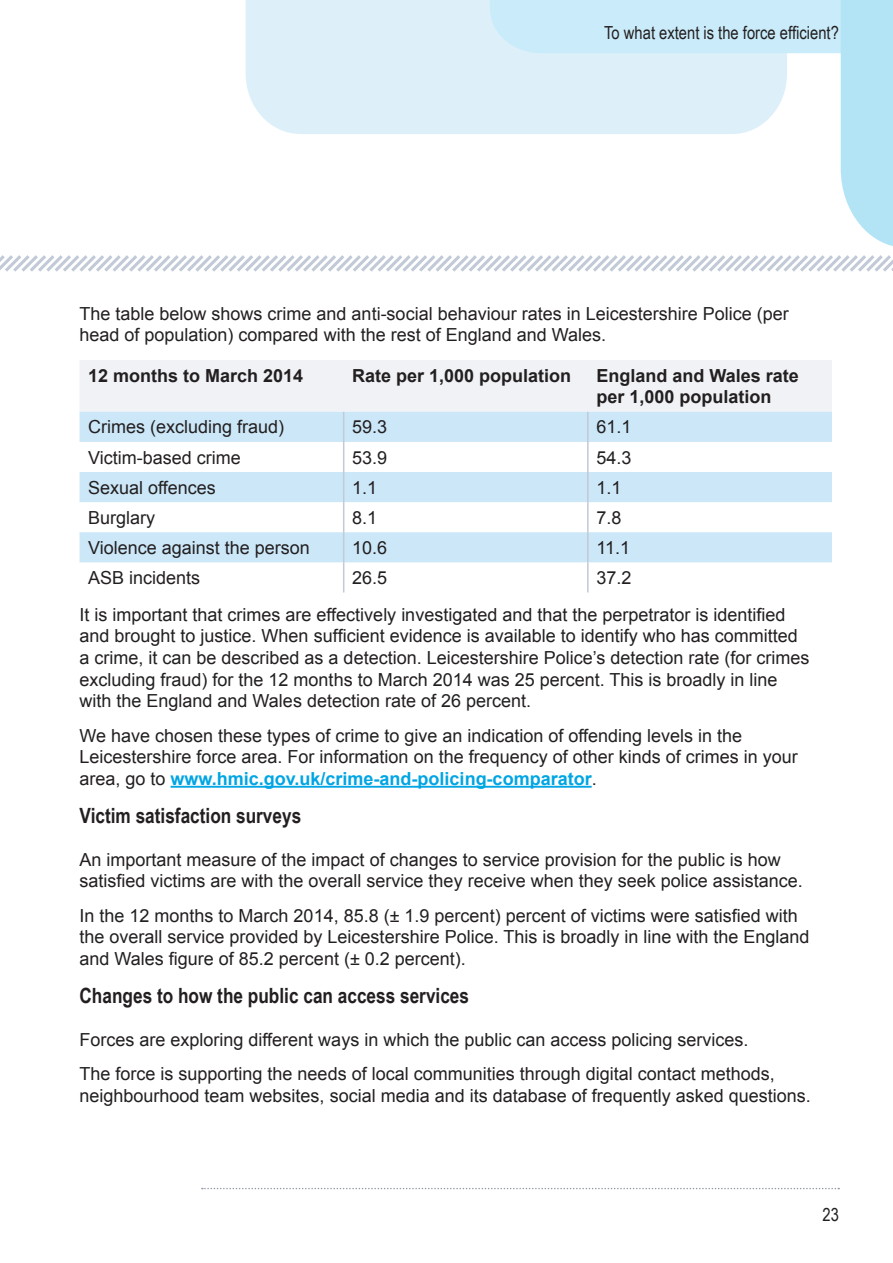
<style>
.page{position:relative;width:893px;height:1263px;background:#fff}
.page>*{position:absolute;margin:0;border:0;box-sizing:border-box;transform-origin:0 0}
.Heading_3{font:700 21px "Arial Narrow";color:#231f20}
.Paragraph{font:18px/21.6px "Arial";color:#231f20}
.Paragraph_Bold{font:700 18px/21.6px "Arial";color:#231f20}
.t1{font:18px "Arial Narrow";color:#231f20}
.s1{font-weight:700;color:#00a5e3}
</style>
<div class="page">
<svg style="left:0;top:0;width:893px;height:272px"></svg>
<svg style="left:202px;top:1188px;width:637px;height:1px"></svg>
<hr style="left:171px;top:786px;width:421px;height:2px;background:#00a5e3">
<div style="left:80px;top:360px;width:752px;height:52px;background:#f0f2f6"></div>
<svg style="left:80px;top:412px;width:752px;height:150px;fill:#cbe7f8"></svg>
<hr style="left:343px;top:412px;width:1px;height:30px;background:#c2cad7">
<hr style="left:343px;top:442px;width:1px;height:30px;background:#c2cad7">
<hr style="left:343px;top:502px;width:1px;height:30px;background:#c2cad7">
<hr style="left:343px;top:532px;width:1px;height:30px;background:#c2cad7">
<hr style="left:343px;top:562px;width:1px;height:30px;background:#c2cad7">
<hr style="left:343px;top:472px;width:1px;height:30px;background:#c2cad7">
<hr style="left:587px;top:412px;width:2px;height:30px;background:#c2cad7">
<hr style="left:587px;top:442px;width:2px;height:30px;background:#c2cad7">
<hr style="left:587px;top:472px;width:2px;height:30px;background:#c2cad7">
<hr style="left:587px;top:502px;width:2px;height:30px;background:#c2cad7">
<hr style="left:587px;top:532px;width:2px;height:30px;background:#c2cad7">
<hr style="left:587px;top:562px;width:2px;height:30px;background:#c2cad7">
<p class="t1" style="left:604px;top:19px;width:236px">To what extent is the force efficient?</p>
<p class="Paragraph" style="left:80px;top:303px;width:711px">The table below shows crime and anti-social behaviour rates in Leicestershire Police (per head of population) compared with the rest of England and Wales.</p>
<p class="Paragraph_Bold" style="left:88px;top:365px;width:217px">12 months to March 2014</p>
<p class="Paragraph_Bold" style="left:352px;top:365px;width:221px">Rate per 1,000 population</p>
<p class="Paragraph_Bold" style="left:596px;top:365px;width:204px">England and Wales rate per 1,000 population</p>
<p class="Paragraph" style="left:88px;top:416px;width:198px">Crimes (excluding fraud)</p>
<p class="Paragraph" style="left:352px;top:416px;width:37px">59.3</p>
<p class="Paragraph" style="left:596px;top:416px;width:37px">61.1</p>
<p class="Paragraph" style="left:88px;top:447px;width:154px">Victim-based crime</p>
<p class="Paragraph" style="left:352px;top:447px;width:37px">53.9</p>
<p class="Paragraph" style="left:596px;top:447px;width:37px">54.3</p>
<p class="Paragraph" style="left:88px;top:477px;width:129px">Sexual offences</p>
<p class="Paragraph" style="left:352px;top:477px;width:27px">1.1</p>
<p class="Paragraph" style="left:596px;top:477px;width:27px">1.1</p>
<p class="Paragraph" style="left:88px;top:507px;width:69px">Burglary</p>
<p class="Paragraph" style="left:352px;top:507px;width:27px">8.1</p>
<p class="Paragraph" style="left:596px;top:507px;width:27px">7.8</p>
<p class="Paragraph" style="left:88px;top:537px;width:223px">Violence against the person</p>
<p class="Paragraph" style="left:352px;top:537px;width:37px">10.6</p>
<p class="Paragraph" style="left:596px;top:537px;width:35px">11.1</p>
<p class="Paragraph" style="left:88px;top:567px;width:114px">ASB incidents</p>
<p class="Paragraph" style="left:352px;top:567px;width:37px">26.5</p>
<p class="Paragraph" style="left:596px;top:567px;width:37px">37.2</p>
<p class="Paragraph" style="left:80px;top:604px;width:732px">It is important that crimes are effectively investigated and that the perpetrator is identified and brought to justice. When sufficient evidence is available to identify who has committed a crime, it can be described as a detection. Leicestershire Police’s detection rate (for crimes excluding fraud) for the 12 months to March 2014 was 25 percent. This is broadly in line with the England and Wales detection rate of 26 percent.</p>
<p class="Paragraph" style="left:80px;top:725px;width:720px">We have chosen these types of crime to give an indication of offending levels in the<br>Leicestershire force area. For information on the frequency of other kinds of crimes in your area, go to <span class="s1">www.hmic.gov.uk/crime-and-policing-comparator</span>.</p>
<p class="Heading_3" style="left:80px;top:799px;width:223px">Victim satisfaction surveys</p>
<p class="Paragraph" style="left:80px;top:849px;width:725px">An important measure of the impact of changes to service provision for the public is how satisfied victims are with the overall service they receive when they seek police assistance.</p>
<p class="Paragraph" style="left:80px;top:905px;width:732px">In the 12 months to March 2014, 85.8 (± 1.9 percent) percent of victims were satisfied with the overall service provided by Leicestershire Police. This is broadly in line with the England and Wales figure of 85.2 percent (± 0.2 percent).</p>
<p class="Heading_3" style="left:80px;top:979px;width:391px">Changes to how the public can access services</p>
<p class="Paragraph" style="left:80px;top:1029px;width:670px">Forces are exploring different ways in which the public can access policing services.</p>
<p class="Paragraph" style="left:80px;top:1063px;width:733px">The force is supporting the needs of local communities through digital contact methods, neighbourhood team websites, social media and its database of frequently asked questions.</p>
<p class="t1" style="left:822px;top:1202px;width:18px">23</p>
</div>
